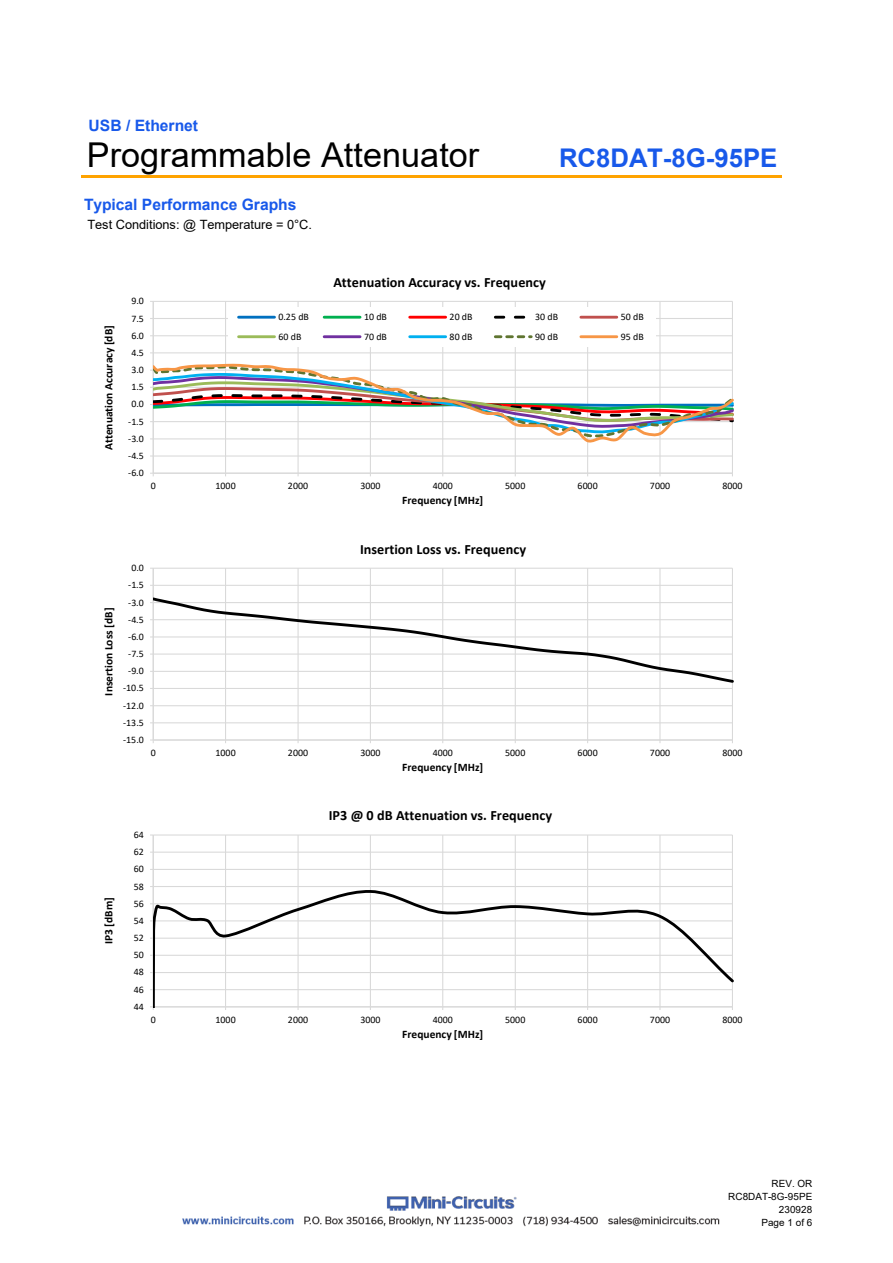
<style>
.page{position:relative;width:893px;height:1263px;background:#fff}
.page>*{position:absolute;margin:0;border:0;box-sizing:border-box;transform-origin:0 0}
.t1{font:34.2px "Arial";color:#000}
.t2{font:700 25.8px "Arial";color:#1859ea}
.t3{font:700 15.6px "Arial";color:#1859ea}
.t4{font:700 14.25px "Calibri";letter-spacing:.005em;color:#000}
.t5{font:12.75px "Arial";letter-spacing:-.005em;color:#000}
.t6{font:700 11.4px "Calibri";color:#000}
.t7{font:9.9px "Calibri";letter-spacing:.01em;color:#000}
.t8{font:9.9px/12.9px "Arial";letter-spacing:.01em;color:#000;text-align:right}
</style>
<div class="page">
<hr style="left:81px;top:176px;width:701px;height:2px;background:#ffa300">
<hr style="left:153px;top:722px;width:579px;height:1px;background:#d9d9d9">
<hr style="left:153px;top:705px;width:579px;height:1px;background:#d9d9d9">
<hr style="left:153px;top:688px;width:579px;height:1px;background:#d9d9d9">
<hr style="left:153px;top:585px;width:579px;height:1px;background:#d9d9d9">
<hr style="left:153px;top:568px;width:579px;height:1px;background:#d9d9d9">
<hr style="left:225px;top:568px;width:1px;height:172px;background:#d9d9d9">
<hr style="left:297px;top:568px;width:2px;height:172px;background:#d9d9d9">
<hr style="left:370px;top:568px;width:1px;height:172px;background:#d9d9d9">
<hr style="left:442px;top:568px;width:1px;height:172px;background:#d9d9d9">
<hr style="left:515px;top:568px;width:1px;height:172px;background:#d9d9d9">
<hr style="left:587px;top:568px;width:1px;height:172px;background:#d9d9d9">
<hr style="left:659px;top:568px;width:1px;height:172px;background:#d9d9d9">
<hr style="left:732px;top:568px;width:1px;height:172px;background:#d9d9d9">
<hr style="left:153px;top:568px;width:1px;height:172px;background:#d9d9d9">
<hr style="left:153px;top:739px;width:579px;height:1px;background:#d9d9d9">
<svg style="left:153px;top:595px;width:580px;height:90px"></svg>
<hr style="left:153px;top:455px;width:579px;height:1px;background:#d9d9d9">
<hr style="left:153px;top:352px;width:579px;height:1px;background:#d9d9d9">
<hr style="left:153px;top:335px;width:579px;height:1px;background:#d9d9d9">
<hr style="left:153px;top:318px;width:579px;height:1px;background:#d9d9d9">
<hr style="left:153px;top:301px;width:579px;height:1px;background:#d9d9d9">
<hr style="left:225px;top:301px;width:1px;height:172px;background:#d9d9d9">
<hr style="left:297px;top:301px;width:2px;height:172px;background:#d9d9d9">
<hr style="left:370px;top:301px;width:1px;height:172px;background:#d9d9d9">
<hr style="left:442px;top:301px;width:1px;height:172px;background:#d9d9d9">
<hr style="left:515px;top:301px;width:1px;height:172px;background:#d9d9d9">
<hr style="left:587px;top:301px;width:1px;height:172px;background:#d9d9d9">
<hr style="left:659px;top:301px;width:1px;height:172px;background:#d9d9d9">
<hr style="left:732px;top:301px;width:1px;height:172px;background:#d9d9d9">
<hr style="left:153px;top:301px;width:1px;height:172px;background:#d9d9d9">
<hr style="left:153px;top:473px;width:579px;height:1px;background:#d9d9d9">
<svg style="left:153px;top:362px;width:580px;height:84px"></svg>
<div style="left:228px;top:307px;width:428px;height:39px;background:#fff"></div>
<hr style="left:239px;top:316px;width:35px;height:3px;background:#0070c0">
<hr style="left:324px;top:316px;width:36px;height:3px;background:#00b050">
<hr style="left:410px;top:316px;width:36px;height:3px;background:#f00">
<svg style="left:495px;top:316px;width:31px;height:3px"></svg>
<hr style="left:581px;top:316px;width:36px;height:3px;background:#c0504d">
<hr style="left:239px;top:335px;width:35px;height:3px;background:#9bbb59">
<hr style="left:324px;top:335px;width:36px;height:3px;background:#7030a0">
<hr style="left:410px;top:335px;width:36px;height:3px;background:#00b0f0">
<svg style="left:495px;top:335px;width:36px;height:3px"></svg>
<hr style="left:581px;top:335px;width:36px;height:3px;background:#f79646">
<hr style="left:153px;top:834px;width:579px;height:1px;background:#d9d9d9">
<svg style="left:153px;top:835px;width:580px;height:173px"></svg>
<img style="left:182px;top:1196px;width:538px;height:31px">
<p class="t3" style="left:89px;top:115px;width:111px">USB / Ethernet</p>
<p class="t1" style="left:87px;top:131px;width:394px">Programmable Attenuator</p>
<p class="t2" style="left:559px;top:139px;width:220px">RC8DAT-8G-95PE</p>
<p class="t3" style="left:84px;top:193px;width:214px">Typical Performance Graphs</p>
<p class="t5" style="left:88px;top:216px;width:226px">Test Conditions: @ Temperature = 0°C.</p>
<p class="t6" style="left:101px;top:450px;width:127px;rotate:-90deg">Attenuation Accuracy [dB]</p>
<p class="t7" style="left:131px;top:294px;width:14px">9.0</p>
<p class="t7" style="left:131px;top:311px;width:14px">7.5</p>
<p class="t7" style="left:131px;top:328px;width:14px">6.0</p>
<p class="t7" style="left:131px;top:346px;width:14px">4.5</p>
<p class="t7" style="left:131px;top:363px;width:14px">3.0</p>
<p class="t7" style="left:131px;top:380px;width:14px">1.5</p>
<p class="t7" style="left:131px;top:397px;width:14px">0.0</p>
<p class="t7" style="left:128px;top:414px;width:17px">-1.5</p>
<p class="t7" style="left:128px;top:432px;width:17px">-3.0</p>
<p class="t7" style="left:128px;top:449px;width:17px">-4.5</p>
<p class="t7" style="left:128px;top:466px;width:17px">-6.0</p>
<p class="t4" style="left:333px;top:272px;width:214px">Attenuation Accuracy vs. Frequency</p>
<p class="t7" style="left:278px;top:310px;width:32px">0.25 dB</p>
<p class="t7" style="left:364px;top:310px;width:25px">10 dB</p>
<p class="t7" style="left:450px;top:310px;width:25px">20 dB</p>
<p class="t7" style="left:535px;top:310px;width:25px">30 dB</p>
<p class="t7" style="left:621px;top:310px;width:25px">50 dB</p>
<p class="t7" style="left:278px;top:329px;width:25px">60 dB</p>
<p class="t7" style="left:364px;top:329px;width:25px">70 dB</p>
<p class="t7" style="left:450px;top:329px;width:25px">80 dB</p>
<p class="t7" style="left:535px;top:329px;width:25px">90 dB</p>
<p class="t7" style="left:621px;top:329px;width:25px">95 dB</p>
<p class="t7" style="left:151px;top:479px;width:7px">0</p>
<p class="t7" style="left:215px;top:479px;width:22px">1000</p>
<p class="t7" style="left:288px;top:479px;width:22px">2000</p>
<p class="t7" style="left:360px;top:479px;width:22px">3000</p>
<p class="t7" style="left:433px;top:479px;width:22px">4000</p>
<p class="t7" style="left:505px;top:479px;width:22px">5000</p>
<p class="t7" style="left:577px;top:479px;width:22px">6000</p>
<p class="t7" style="left:650px;top:479px;width:22px">7000</p>
<p class="t7" style="left:722px;top:479px;width:22px">8000</p>
<p class="t6" style="left:402px;top:492px;width:83px">Frequency [MHz]</p>
<p class="t6" style="left:101px;top:695px;width:89px;rotate:-90deg">Insertion Loss [dB]</p>
<p class="t7" style="left:131px;top:561px;width:14px">0.0</p>
<p class="t7" style="left:128px;top:578px;width:17px">-1.5</p>
<p class="t7" style="left:128px;top:595px;width:17px">-3.0</p>
<p class="t7" style="left:128px;top:612px;width:17px">-4.5</p>
<p class="t7" style="left:128px;top:630px;width:17px">-6.0</p>
<p class="t7" style="left:128px;top:647px;width:17px">-7.5</p>
<p class="t7" style="left:128px;top:664px;width:17px">-9.0</p>
<p class="t7" style="left:123px;top:681px;width:22px">-10.5</p>
<p class="t7" style="left:123px;top:698px;width:22px">-12.0</p>
<p class="t7" style="left:123px;top:715px;width:22px">-13.5</p>
<p class="t7" style="left:123px;top:733px;width:22px">-15.0</p>
<p class="t4" style="left:360px;top:539px;width:167px">Insertion Loss vs. Frequency</p>
<p class="t7" style="left:151px;top:746px;width:7px">0</p>
<p class="t7" style="left:215px;top:746px;width:22px">1000</p>
<p class="t7" style="left:288px;top:746px;width:22px">2000</p>
<p class="t7" style="left:360px;top:746px;width:22px">3000</p>
<p class="t7" style="left:433px;top:746px;width:22px">4000</p>
<p class="t7" style="left:505px;top:746px;width:22px">5000</p>
<p class="t7" style="left:577px;top:746px;width:22px">6000</p>
<p class="t7" style="left:650px;top:746px;width:22px">7000</p>
<p class="t7" style="left:722px;top:746px;width:22px">8000</p>
<p class="t6" style="left:402px;top:759px;width:83px">Frequency [MHz]</p>
<p class="t6" style="left:101px;top:944px;width:48px;rotate:-90deg">IP3 [dBm]</p>
<p class="t7" style="left:134px;top:828px;width:12px">64</p>
<p class="t7" style="left:134px;top:845px;width:12px">62</p>
<p class="t7" style="left:134px;top:862px;width:12px">60</p>
<p class="t7" style="left:134px;top:879px;width:12px">58</p>
<p class="t7" style="left:134px;top:896px;width:12px">56</p>
<p class="t7" style="left:134px;top:913px;width:12px">54</p>
<p class="t7" style="left:134px;top:931px;width:12px">52</p>
<p class="t7" style="left:134px;top:948px;width:12px">50</p>
<p class="t7" style="left:134px;top:965px;width:12px">48</p>
<p class="t7" style="left:134px;top:982px;width:12px">46</p>
<p class="t7" style="left:134px;top:999px;width:12px">44</p>
<p class="t4" style="left:329px;top:805px;width:225px">IP3 @ 0 dB Attenuation vs. Frequency</p>
<p class="t7" style="left:151px;top:1012px;width:7px">0</p>
<p class="t7" style="left:215px;top:1012px;width:22px">1000</p>
<p class="t7" style="left:288px;top:1012px;width:22px">2000</p>
<p class="t7" style="left:360px;top:1012px;width:22px">3000</p>
<p class="t7" style="left:433px;top:1012px;width:22px">4000</p>
<p class="t7" style="left:505px;top:1012px;width:22px">5000</p>
<p class="t7" style="left:577px;top:1012px;width:22px">6000</p>
<p class="t7" style="left:650px;top:1012px;width:22px">7000</p>
<p class="t7" style="left:722px;top:1012px;width:22px">8000</p>
<p class="t6" style="left:402px;top:1026px;width:83px">Frequency [MHz]</p>
<p class="t8" style="left:728px;top:1176px;width:86px">REV. OR<br>RC8DAT-8G-95PE<br>230928<br>Page 1 of 6</p>
</div>
